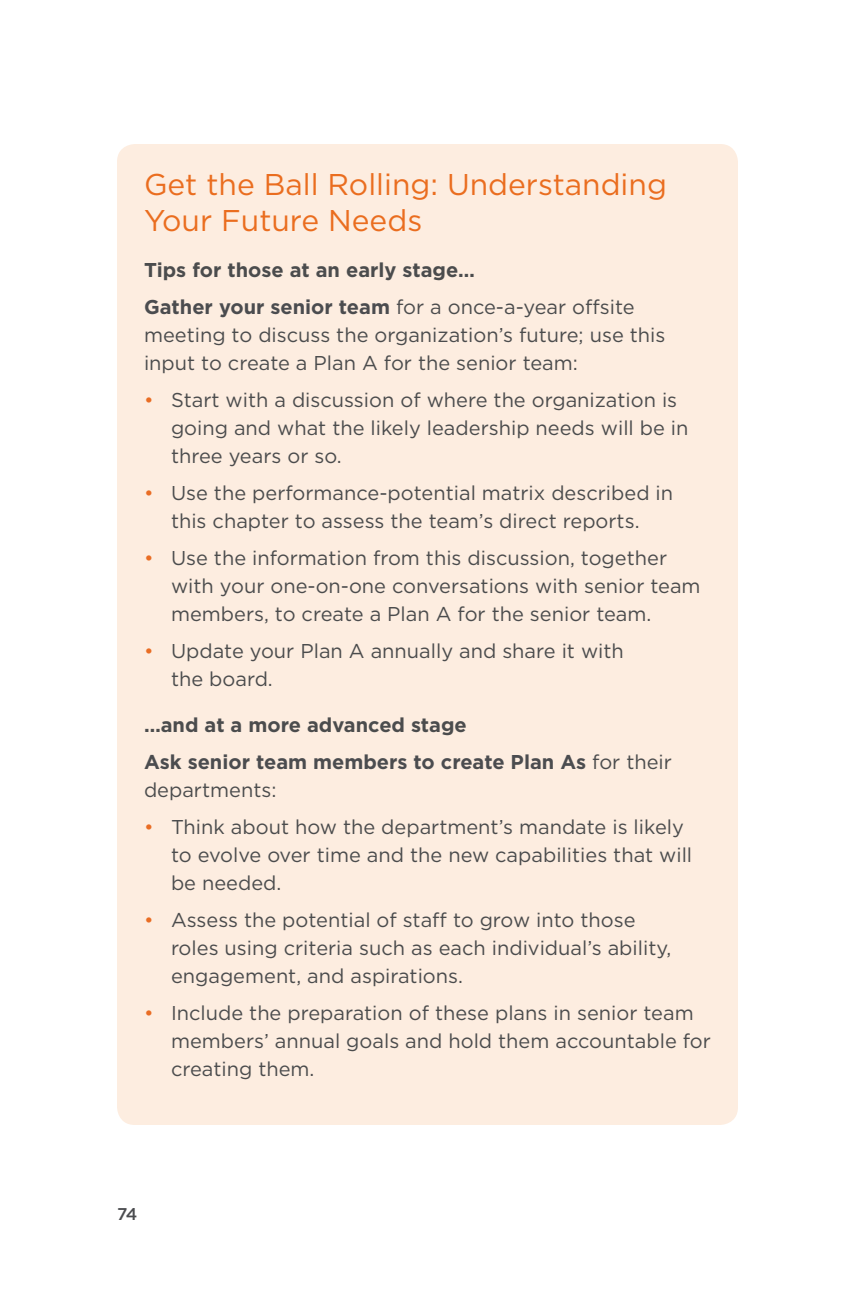
<style>
.page{position:relative;width:864px;height:1296px;background:#fff}
.page>*{position:absolute;margin:0;border:0;box-sizing:border-box;transform-origin:0 0}
._24-BoxHead{font:30px/36px "Gotham";color:#ea6d1f}
._08-BodyText{font:20px/28px "Gotham";color:#4b4c4d}
._08-BodyText-2{font:700 20px/28px "Gotham";color:#4b4c4f}
._13a-GreySubhead{font:700 20px "Gotham";color:#4b4c4d}
.t1{font:500 17px "Gotham";color:#4b4c4f}
.s1{font-weight:700;color:#4b4c4f}
.s2{color:#e96d24}
.s3{font-weight:400;color:#4b4c4d}
</style>
<div class="page">
<div style="left:117px;top:144px;width:621px;height:981px;background:#fdede0;border-radius:18px"></div>
<p class="_24-BoxHead" style="left:144px;top:166px;width:524px">Get the Ball Rolling: Understanding<br>Your Future Needs</p>
<p class="_13a-GreySubhead" style="left:144px;top:257px;width:332px">Tips for those at an early stage…</p>
<p class="_08-BodyText" style="left:144px;top:292px;width:523px"><span class="s1">Gather your senior team</span> for a once-a-year offsite meeting to discuss the organization’s future; use this input to create a Plan A for the senior team:</p>
<p class="_08-BodyText" style="left:171px;top:385px;width:519px;text-indent:-27px"><span class="s2">•</span> Start with a discussion of where the organization is going and what the likely leadership needs will be in three years or so.</p>
<p class="_08-BodyText" style="left:144px;top:478px;width:531px;text-align:center"><span class="s2">•</span> Use the performance-potential matrix described in this chapter to assess the team’s direct reports.</p>
<p class="_08-BodyText" style="left:171px;top:543px;width:531px;text-indent:-27px"><span class="s2">•</span> Use the information from this discussion, together with your one-on-one conversations with senior team members, to create a Plan A for the senior team.</p>
<p class="_08-BodyText" style="left:171px;top:636px;width:454px;text-indent:-27px"><span class="s2">•</span> Update your Plan A annually and share it with the board.</p>
<p class="_13a-GreySubhead" style="left:144px;top:712px;width:324px">…and at a more advanced stage</p>
<p class="_08-BodyText-2" style="left:144px;top:748px;width:529px">Ask senior team members to create Plan As <span class="s3">for their departments:</span></p>
<p class="_08-BodyText" style="left:171px;top:812px;width:523px;text-indent:-27px"><span class="s2">•</span> Think about how the department’s mandate is likely to evolve over time and the new capabilities that will be needed.</p>
<p class="_08-BodyText" style="left:171px;top:905px;width:502px;text-indent:-27px"><span class="s2">•</span> Assess the potential of staff to grow into those roles using criteria such as each individual’s ability, engagement, and aspirations.</p>
<p class="_08-BodyText" style="left:171px;top:998px;width:541px;text-indent:-27px"><span class="s2">•</span> Include the preparation of these plans in senior team members’ annual goals and hold them accountable for creating them.</p>
<p class="t1" style="left:117px;top:1202px;width:22px">74</p>
</div>
